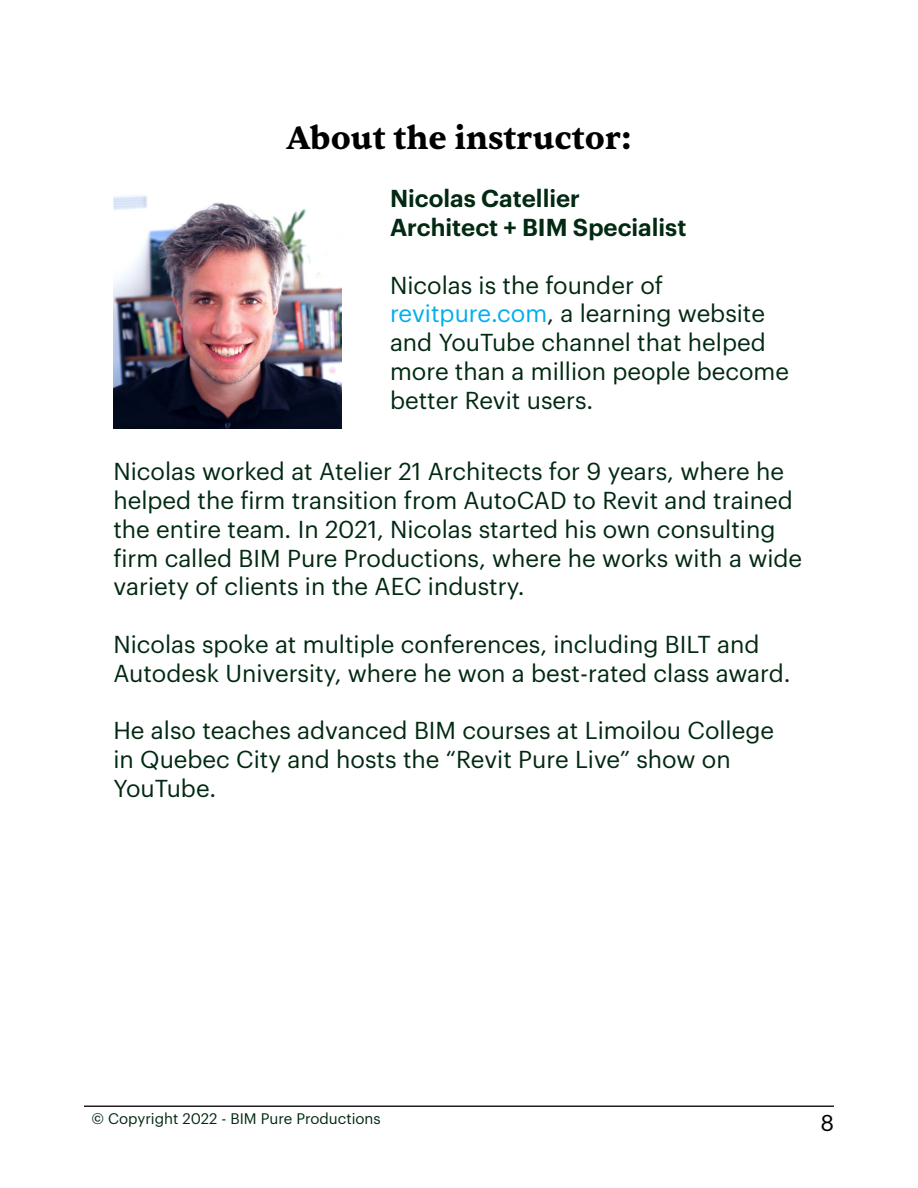
<style>
.page{position:relative;width:918px;height:1188px;background:#fff}
.page>*{position:absolute;margin:0;border:0;box-sizing:border-box;transform-origin:0 0}
.Header_TOC{font:700 33px "Sentient";color:#000}
.Paragraph_Style_1{font:24px/28.8px "Graphik";color:#022911}
.Paragraph_Style_1-2{font:600 24px "Graphik";color:#022911}
.t1{font:22.5px "Graphik";color:#000}
.t2{font:15px "Graphik";color:#022911}
.s1{color:#00aeef}
</style>
<div class="page">
<hr style="left:84px;top:1106px;width:750px;height:1px;background:#231f20">
<img style="left:113px;top:195px;width:229px;height:234px">
<p class="Header_TOC" style="left:286px;top:117px;width:347px">About the instructor:</p>
<p class="Paragraph_Style_1-2" style="left:390px;top:180px;width:192px">Nicolas Catellier</p>
<p class="Paragraph_Style_1-2" style="left:390px;top:209px;width:298px">Architect + BIM Specialist</p>
<p class="Paragraph_Style_1" style="left:390px;top:269px;width:275px">Nicolas is the founder of</p>
<p class="Paragraph_Style_1" style="left:390px;top:297px;width:401px"><span class="s1">revitpure.com</span>, a learning website and YouTube channel that helped more than a million people become better Revit users.</p>
<p class="Paragraph_Style_1" style="left:113px;top:455px;width:690px">Nicolas worked at Atelier 21 Architects for 9 years, where he helped the firm transition from AutoCAD to Revit and trained the entire team. In 2021, Nicolas started his own consulting firm called BIM Pure Productions, where he works with a wide variety of clients in the AEC industry.</p>
<p class="Paragraph_Style_1" style="left:113px;top:628px;width:679px">Nicolas spoke at multiple conferences, including BILT and<br>Autodesk University, where he won a best-rated class award.</p>
<p class="Paragraph_Style_1" style="left:113px;top:714px;width:662px">He also teaches advanced BIM courses at Limoilou College in Quebec City and hosts the “Revit Pure Live” show on<br>YouTube.</p>
<p class="t2" style="left:92px;top:1108px;width:291px">© Copyright 2022 - BIM Pure Productions</p>
<p class="t1" style="left:820px;top:1106px;width:15px">8</p>
</div>
